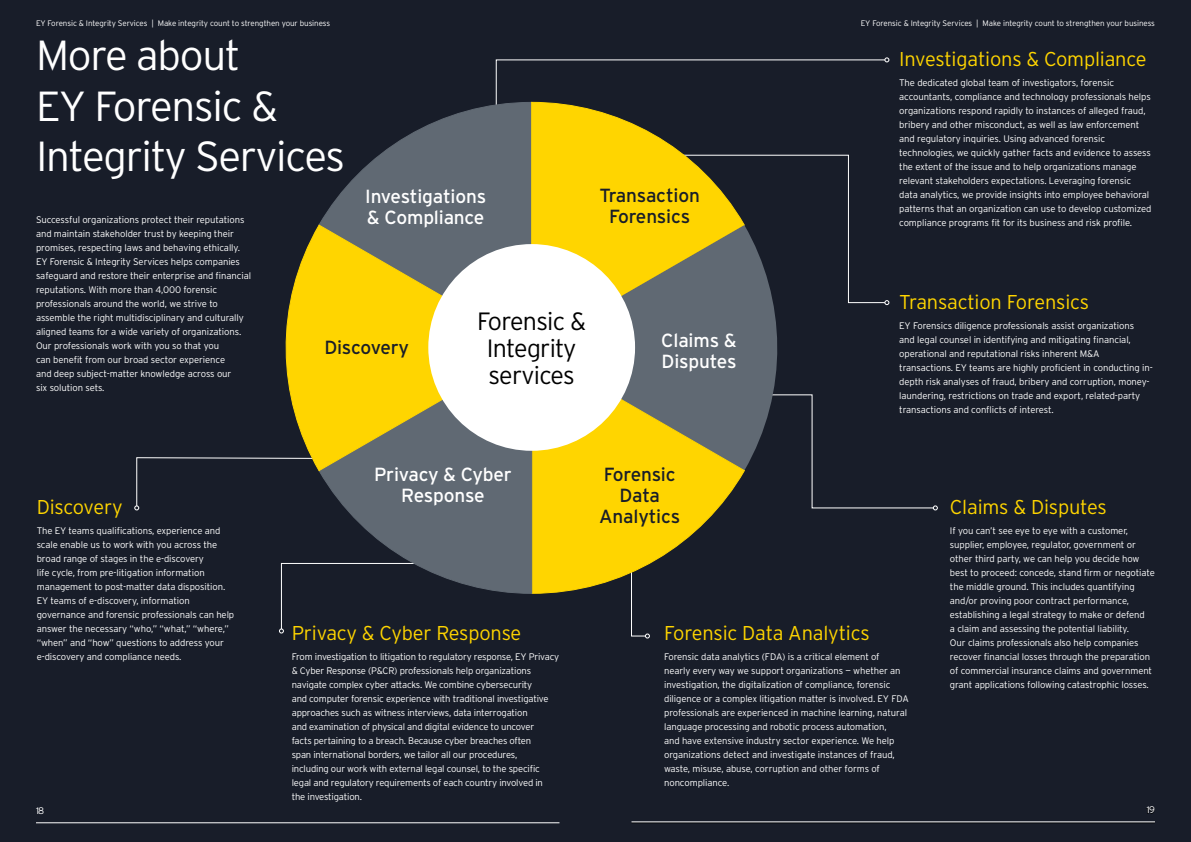
<style>
.page{position:relative;width:1191px;height:842px;background:#181d29}
.page>*{position:absolute;margin:0;border:0;box-sizing:border-box;transform-origin:0 0}
.t1{font:300 42px/50.4px "Interstate";letter-spacing:-.03em;color:#fff}
.t2{font:300 25px/27px "Interstate";letter-spacing:-.03em;color:#000;text-align:center}
.t3{font:300 20px "Interstate";letter-spacing:-.01em;color:#ffd500}
.t4{font:19px/21px "Interstate";letter-spacing:-.01em;color:#fff}
.t5{font:19px/21px "Interstate";letter-spacing:-.01em;color:#181d29;text-align:center}
.t6{font:300 9.5px/14px "Interstate";letter-spacing:-.01em;color:#fff}
.t7{font:300 8px "Interstate";letter-spacing:-.01em;color:#fff}
</style>
<div class="page">
<hr style="left:36px;top:822px;width:523px;height:1px;background:#fff">
<hr style="left:631px;top:822px;width:524px;height:1px;background:#fff">
<svg style="left:495px;top:57px;width:394px;height:44px"></svg>
<svg style="left:745px;top:154px;width:144px;height:151px"></svg>
<svg style="left:789px;top:394px;width:149px;height:116px"></svg>
<svg style="left:631px;top:594px;width:19px;height:44px"></svg>
<svg style="left:134px;top:457px;width:140px;height:53px"></svg>
<svg style="left:279px;top:563px;width:39px;height:70px"></svg>
<svg style="left:319px;top:101px;width:211px;height:123px"></svg>
<svg style="left:530px;top:101px;width:215px;height:124px"></svg>
<svg style="left:533px;top:225px;width:256px;height:244px;fill:#606973"></svg>
<svg style="left:532px;top:346px;width:213px;height:248px"></svg>
<svg style="left:318px;top:472px;width:214px;height:122px"></svg>
<svg style="left:274px;top:224px;width:259px;height:248px;background:#b09c2a"></svg>
<div style="left:428px;top:244px;width:207px;height:207px;background:#fff;border-radius:50%"></div>
<p class="t7" style="left:36px;top:18px;width:296px">EY Forensic &amp; Integrity Services | Make integrity count to strengthen your business</p>
<p class="t7" style="left:860px;top:18px;width:296px">EY Forensic &amp; Integrity Services | Make integrity count to strengthen your business</p>
<h1 class="t1" style="left:36px;top:30px;width:310px">More about<br>EY Forensic &amp;<br>Integrity Services</h1>
<p class="t6" style="left:36px;top:212px;width:217px">Successful organizations protect their reputations and maintain stakeholder trust by keeping their promises, respecting laws and behaving ethically.<br>EY Forensic &amp; Integrity Services helps companies safeguard and restore their enterprise and financial reputations. With more than 4,000 forensic professionals around the world, we strive to assemble the right multidisciplinary and culturally aligned teams for a wide variety of organizations.<br>Our professionals work with you so that you<br>can benefit from our broad sector experience<br>and deep subject-matter knowledge across our<br>six solution sets.</p>
<h3 class="t4" style="left:365px;top:185px;width:122px">Investigations &amp; Compliance</h3>
<h3 class="t5" style="left:599px;top:185px;width:102px">Transaction<br>Forensics</h3>
<h2 class="t2" style="left:477px;top:308px;width:111px">Forensic &amp;<br>Integrity services</h2>
<h3 class="t5" style="left:324px;top:337px;width:86px">Discovery</h3>
<h3 class="t4" style="left:661px;top:329px;width:77px">Claims &amp;<br>Disputes</h3>
<h3 class="t3" style="left:899px;top:48px;width:249px">Investigations &amp; Compliance</h3>
<p class="t6" style="left:899px;top:76px;width:254px">The dedicated global team of investigators, forensic accountants, compliance and technology professionals helps organizations respond rapidly to instances of alleged fraud, bribery and other misconduct, as well as law enforcement and regulatory inquiries. Using advanced forensic technologies, we quickly gather facts and evidence to assess the extent of the issue and to help organizations manage relevant stakeholders expectations. Leveraging forensic data analytics, we provide insights into employee behavioral patterns that an organization can use to develop customized compliance programs fit for its business and risk profile.</p>
<h3 class="t3" style="left:899px;top:291px;width:191px">Transaction Forensics</h3>
<p class="t6" style="left:899px;top:319px;width:255px">EY Forensics diligence professionals assist organizations<br>and legal counsel in identifying and mitigating financial, operational and reputational risks inherent M&amp;A transactions. EY teams are highly proficient in conducting in&shy;depth risk analyses of fraud, bribery and corruption, money&shy;laundering, restrictions on trade and export, related-party transactions and conflicts of interest.</p>
<h3 class="t3" style="left:37px;top:496px;width:87px">Discovery</h3>
<p class="t6" style="left:37px;top:523px;width:199px">The EY teams qualifications, experience and scale enable us to work with you across the broad range of stages in the e-discovery<br>life cycle, from pre-litigation information management to post-matter data disposition.<br>EY teams of e-discovery, information governance and forensic professionals can help answer the necessary “who,” “what,” “where,” “when” and “how” questions to address your e-discovery and compliance needs.</p>
<p class="t6" style="left:36px;top:803px;width:10px">18</p>
<h3 class="t4" style="left:374px;top:464px;width:139px;text-align:center">Privacy &amp; Cyber<br>Response</h3>
<h3 class="t3" style="left:292px;top:622px;width:231px">Privacy &amp; Cyber Response</h3>
<p class="t6" style="left:292px;top:649px;width:269px">From investigation to litigation to regulatory response, EY Privacy &amp; Cyber Response (P&amp;CR) professionals help organizations navigate complex cyber attacks. We combine cybersecurity<br>and computer forensic experience with traditional investigative approaches such as witness interviews, data interrogation<br>and examination of physical and digital evidence to uncover<br>facts pertaining to a breach. Because cyber breaches often<br>span international borders, we tailor all our procedures,<br>including our work with external legal counsel, to the specific legal and regulatory requirements of each country involved in<br>the investigation.</p>
<h3 class="t5" style="left:599px;top:464px;width:82px">Forensic<br>Data<br>Analytics</h3>
<h3 class="t3" style="left:664px;top:622px;width:207px">Forensic Data Analytics</h3>
<p class="t6" style="left:664px;top:649px;width:246px">Forensic data analytics (FDA) is a critical element of<br>nearly every way we support organizations — whether an investigation, the digitalization of compliance, forensic diligence or a complex litigation matter is involved. EY FDA professionals are experienced in machine learning, natural language processing and robotic process automation,<br>and have extensive industry sector experience. We help organizations detect and investigate instances of fraud, waste, misuse, abuse, corruption and other forms of noncompliance.</p>
<h3 class="t3" style="left:950px;top:496px;width:158px">Claims &amp; Disputes</h3>
<p class="t6" style="left:950px;top:523px;width:206px">If you can’t see eye to eye with a customer, supplier, employee, regulator, government or other third party, we can help you decide how best to proceed: concede, stand firm or negotiate the middle ground. This includes quantifying and/or proving poor contract performance, establishing a legal strategy to make or defend<br>a claim and assessing the potential liability.<br>Our claims professionals also help companies recover financial losses through the preparation of commercial insurance claims and government grant applications following catastrophic losses.</p>
<p class="t6" style="left:1146px;top:802px;width:10px">19</p>
</div>
